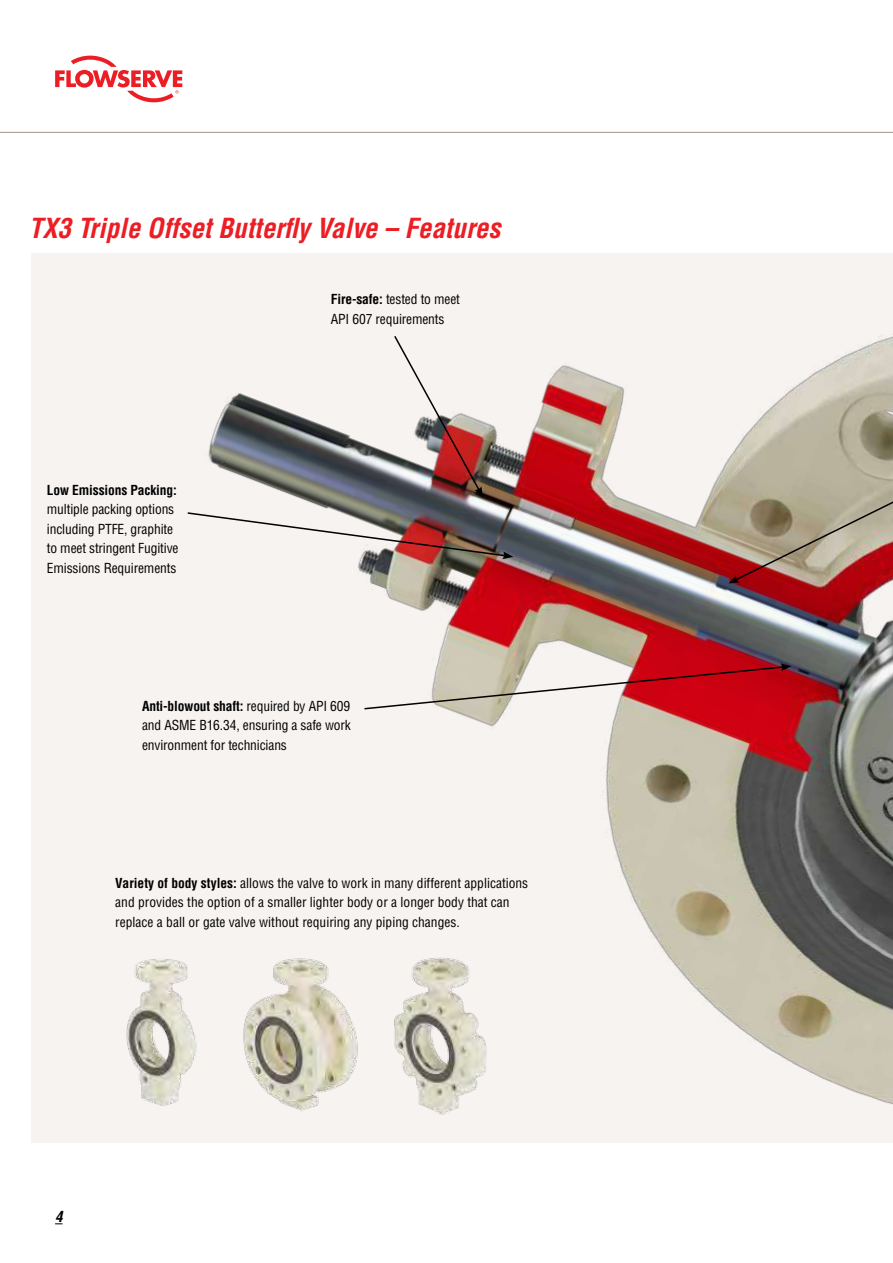
<style>
.page{position:relative;width:893px;height:1263px;background:#fff}
.page>*{position:absolute;margin:0;border:0;box-sizing:border-box;transform-origin:0 0}
.t1{font:italic 700 condensed 27px "Helvetica LT Std";color:#ed1d24}
.t2{font:italic 700 condensed 15px "Helvetica LT Std";color:#000}
.t3{font:condensed 13.5px/19.5px "Helvetica LT Std";letter-spacing:-.01em;color:#000}
.t4{font:700 condensed 13.5px "Helvetica LT Std";letter-spacing:-.01em;color:#000}
.s1{font-weight:700}
</style>
<div class="page">
<img style="left:0;top:55px;width:893px;height:1088px">
<img style="left:185px;top:511px;width:329px;height:49px">
<svg style="left:362px;top:575px;width:424px;height:226px"></svg>
<svg style="left:779px;top:663px;width:13px;height:10px"></svg>
<svg style="left:728px;top:326px;width:165px;height:257px"></svg>
<img style="left:350px;top:333px;width:173px;height:164px">
<img style="left:98px;top:953px;width:137px;height:170px">
<img style="left:229px;top:953px;width:136px;height:169px">
<img style="left:378px;top:953px;width:135px;height:169px">
<h1 class="t1" style="left:29px;top:212px;width:473px">TX3 Triple Offset Butterfly Valve – Features</h1>
<p class="t4" style="left:47px;top:481px;width:131px">Low Emissions Packing:</p>
<p class="t3" style="left:47px;top:500px;width:133px">multiple packing options including PTFE, graphite to meet stringent Fugitive<br>Emissions Requirements</p>
<p class="t3" style="left:331px;top:290px;width:131px"><span class="s1">Fire-safe:</span> tested to meet<br>API 607 requirements</p>
<p class="t3" style="left:142px;top:696px;width:210px;text-align:justify"><span class="s1">Anti-blowout shaft:</span> required by API 609 and ASME B16.34, ensuring a safe work environment for technicians</p>
<p class="t3" style="left:115px;top:873px;width:414px"><span class="s1">Variety of body styles:</span> allows the valve to work in many different applications and provides the option of a smaller lighter body or a longer body that can replace a ball or gate valve without requiring any piping changes.</p>
<p class="t2" style="left:55px;top:1207px;width:9px">4</p>
</div>
